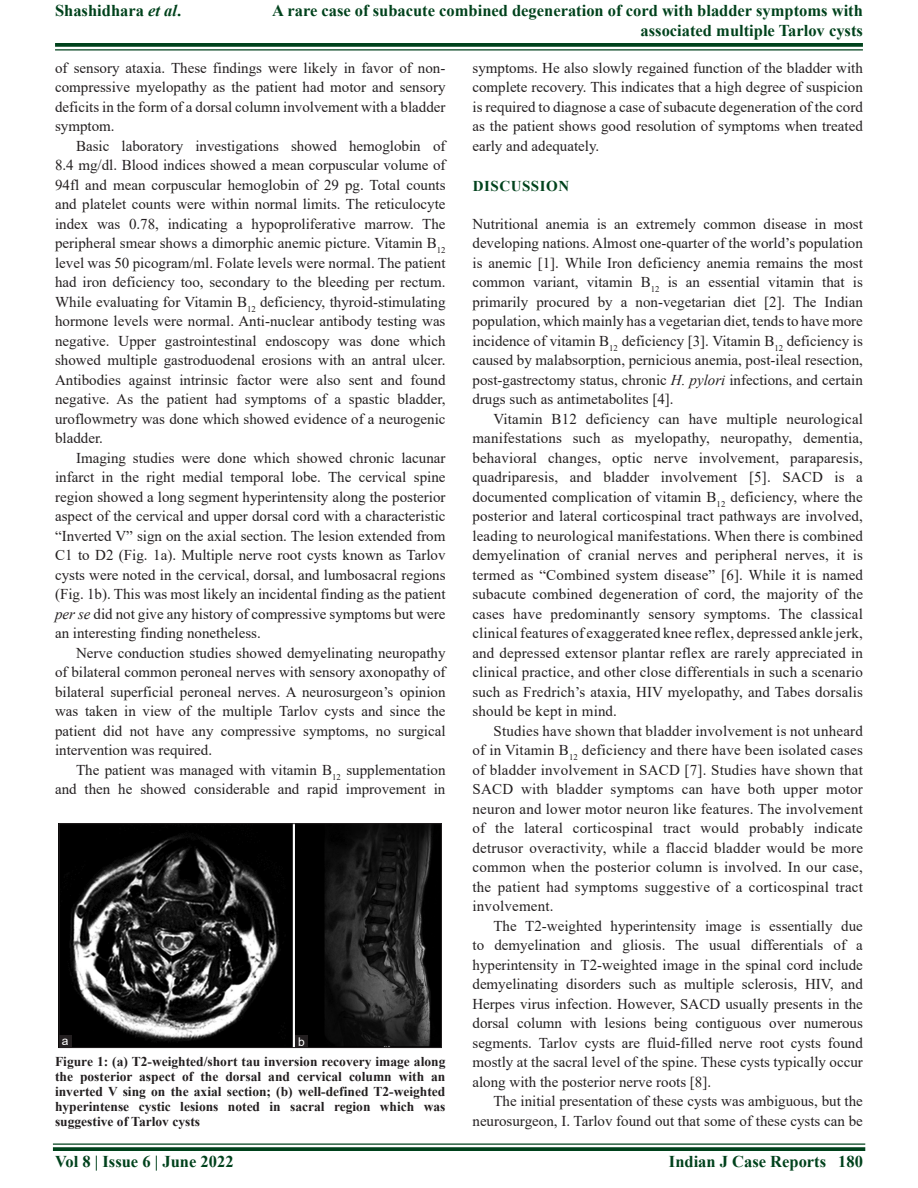
<style>
.page{position:relative;width:918px;height:1188px;background:#fff}
.page>*{position:absolute;margin:0;border:0;box-sizing:border-box;transform-origin:0 0}
.RF{font:700 16.5px/19.5px "Times New Roman";color:#00421c;text-align:right}
.TX{font:15px/19.5px "Times New Roman";color:#231f20;text-align:justify}
.TXFL{font:15px/19.5px "Times New Roman";color:#231f20;text-align:justify}
.t1{font:700 15px "Times New Roman";letter-spacing:.035em;color:#00421c}
.FGC{font:700 13.5px/15px "Times New Roman";color:#231f20;text-align:justify}
.LABEL{font:12px "Arial";color:#fff}
.s1{font-style:italic}
</style>
<div class="page">
<svg style="left:55px;top:43px;width:808px;height:4px;background:#0f4d29"></svg>
<hr style="left:55px;top:49px;width:808px;height:2px;background:#00421c">
<hr style="left:53px;top:1143px;width:812px;height:2px;background:#00421c">
<svg style="left:53px;top:1147px;width:812px;height:4px;background:#0f4d29"></svg>
<img style="left:61px;top:825px;width:379px;height:221px">
<div style="left:59px;top:823px;width:383px;height:225px;border:1px solid #231f20"></div>
<div style="left:295px;top:1035px;width:13px;height:13px;background:#231f20"></div>
<div style="left:59px;top:1035px;width:13px;height:13px;background:#231f20"></div>
<p class="RF" style="left:55px;top:0;width:128px">Shashidhara <span class="s1">et al</span>.</p>
<p class="RF" style="left:272px;top:0;width:592px">A rare case of subacute combined degeneration of cord with bladder symptoms with associated multiple Tarlov cysts</p>
<p class="TX" style="left:55px;top:58px;width:392px">of sensory ataxia. These findings were likely in favor of non&shy;compressive myelopathy as the patient had motor and sensory deficits in the form of a dorsal column involvement with a bladder symptom.</p>
<p class="TX" style="left:55px;top:136px;width:392px;text-indent:21px">Basic laboratory investigations showed hemoglobin of 8.4 mg/dl. Blood indices showed a mean corpuscular volume of 94fl and mean corpuscular hemoglobin of 29 pg. Total counts and platelet counts were within normal limits. The reticulocyte index was 0.78, indicating a hypoproliferative marrow. The peripheral smear shows a dimorphic anemic picture. Vitamin B<sub>12 </sub>level was 50 picogram/ml. Folate levels were normal. The patient had iron deficiency too, secondary to the bleeding per rectum.<br>While evaluating for Vitamin B<sub>12</sub> deficiency, thyroid-stimulating hormone levels were normal. Anti-nuclear antibody testing was negative. Upper gastrointestinal endoscopy was done which showed multiple gastroduodenal erosions with an antral ulcer.<br>Antibodies against intrinsic factor were also sent and found negative. As the patient had symptoms of a spastic bladder, uroflowmetry was done which showed evidence of a neurogenic bladder.</p>
<p class="TX" style="left:55px;top:448px;width:392px;text-indent:21px">Imaging studies were done which showed chronic lacunar infarct in the right medial temporal lobe. The cervical spine region showed a long segment hyperintensity along the posterior aspect of the cervical and upper dorsal cord with a characteristic “Inverted V” sign on the axial section. The lesion extended from C1 to D2 (Fig. 1a). Multiple nerve root cysts known as Tarlov cysts were noted in the cervical, dorsal, and lumbosacral regions (Fig. 1b). This was most likely an incidental finding as the patient <span class="s1">per se</span> did not give any history of compressive symptoms but were an interesting finding nonetheless.</p>
<p class="TX" style="left:55px;top:643px;width:392px;text-indent:21px">Nerve conduction studies showed demyelinating neuropathy of bilateral common peroneal nerves with sensory axonopathy of bilateral superficial peroneal nerves. A neurosurgeon’s opinion was taken in view of the multiple Tarlov cysts and since the patient did not have any compressive symptoms, no surgical intervention was required.</p>
<p class="TX" style="left:55px;top:760px;width:392px;text-align:right">The patient was managed with vitamin B<sub>12</sub> supplementation and then he showed considerable and rapid improvement in</p>
<p class="LABEL" style="left:62px;top:1032px;width:8px">a</p>
<p class="LABEL" style="left:298px;top:1033px;width:8px">b</p>
<p class="FGC" style="left:55px;top:1053px;width:392px">Figure 1: (a) T2-weighted/short tau inversion recovery image along the posterior aspect of the dorsal and cervical column with an inverted V sing on the axial section; (b) well-defined T2-weighted hyperintense cystic lesions noted in sacral region which was suggestive of Tarlov cysts</p>
<p class="TX" style="left:472px;top:58px;width:392px">symptoms. He also slowly regained function of the bladder with complete recovery. This indicates that a high degree of suspicion is required to diagnose a case of subacute degeneration of the cord as the patient shows good resolution of symptoms when treated early and adequately.</p>
<h1 class="t1" style="left:473px;top:176px;width:98px">DISCUSSION</h1>
<p class="TXFL" style="left:472px;top:214px;width:392px">Nutritional anemia is an extremely common disease in most developing nations. Almost one-quarter of the world’s population is anemic [1]. While Iron deficiency anemia remains the most common variant, vitamin B<sub>12</sub> is an essential vitamin that is primarily procured by a non-vegetarian diet [2]. The Indian population, which mainly has a vegetarian diet, tends to have more incidence of vitamin B<sub>12</sub> deficiency [3]. Vitamin B<sub>12</sub> deficiency is caused by malabsorption, pernicious anemia, post-ileal resection, post-gastrectomy status, chronic <span class="s1">H. pylori</span> infections, and certain drugs such as antimetabolites [4].</p>
<p class="TX" style="left:472px;top:409px;width:392px;text-indent:21px">Vitamin B12 deficiency can have multiple neurological manifestations such as myelopathy, neuropathy, dementia, behavioral changes, optic nerve involvement, paraparesis, quadriparesis, and bladder involvement [5]. SACD is a documented complication of vitamin B<sub>12</sub> deficiency, where the posterior and lateral corticospinal tract pathways are involved, leading to neurological manifestations. When there is combined demyelination of cranial nerves and peripheral nerves, it is termed as “Combined system disease” [6]. While it is named subacute combined degeneration of cord, the majority of the cases have predominantly sensory symptoms. The classical clinical features of exaggerated knee reflex, depressed ankle jerk, and depressed extensor plantar reflex are rarely appreciated in clinical practice, and other close differentials in such a scenario such as Fredrich’s ataxia, HIV myelopathy, and Tabes dorsalis should be kept in mind.</p>
<p class="TX" style="left:472px;top:721px;width:392px;text-indent:21px">Studies have shown that bladder involvement is not unheard of in Vitamin B<sub>12</sub> deficiency and there have been isolated cases of bladder involvement in SACD [7]. Studies have shown that SACD with bladder symptoms can have both upper motor neuron and lower motor neuron like features. The involvement of the lateral corticospinal tract would probably indicate detrusor overactivity, while a flaccid bladder would be more common when the posterior column is involved. In our case, the patient had symptoms suggestive of a corticospinal tract involvement.</p>
<p class="TX" style="left:472px;top:916px;width:392px;text-indent:21px">The T2-weighted hyperintensity image is essentially due to demyelination and gliosis. The usual differentials of a hyperintensity in T2-weighted image in the spinal cord include demyelinating disorders such as multiple sclerosis, HIV, and Herpes virus infection. However, SACD usually presents in the dorsal column with lesions being contiguous over numerous segments. Tarlov cysts are fluid-filled nerve root cysts found mostly at the sacral level of the spine. These cysts typically occur along with the posterior nerve roots [8].</p>
<p class="TX" style="left:472px;top:1091px;width:392px;text-align:right">The initial presentation of these cysts was ambiguous, but the neurosurgeon, I. Tarlov found out that some of these cysts can be</p>
<p class="RF" style="left:55px;top:1151px;width:180px">Vol 8 | Issue 6 | June 2022</p>
<p class="RF" style="left:669px;top:1151px;width:195px">Indian J Case Reports 180</p>
</div>
